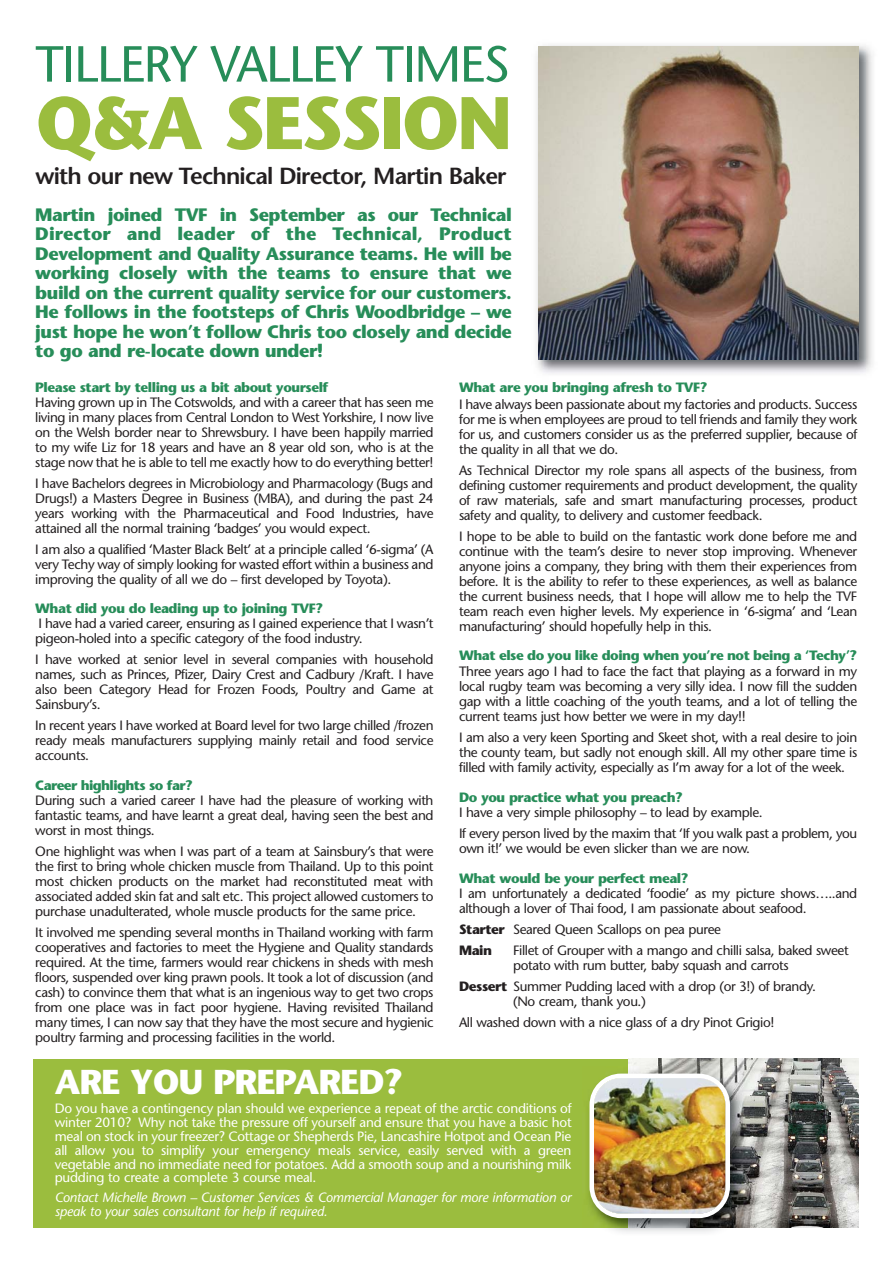
<style>
.page{position:relative;width:893px;height:1263px;background:#fff}
.page>*{position:absolute;margin:0;border:0;box-sizing:border-box;transform-origin:0 0}
.t1{font:700 74.25px "Stone Sans";letter-spacing:-.03em;color:#9bbd3e}
.t2{font:50.55px "Stone Sans";letter-spacing:-.03em;color:#278d59}
.t3{font:700 34.5px "Stone Sans";letter-spacing:-.03em;color:#fff}
.t4{font:600 23.25px "Stone Sans";letter-spacing:-.035em;color:#231f20}
.t5{font:700 18px/19.5px "Stone Sans";letter-spacing:-.025em;color:#278d59;text-align:justify}
.t6{font:13.5px/15px "Stone Sans";letter-spacing:-.03em;color:#231f20;text-align:justify}
.t7{font:13.5px/14px "Stone Sans";letter-spacing:-.015em;color:#fff;text-align:justify}
.t8{font:700 13.5px "Stone Sans";letter-spacing:-.03em;color:#278d59}
.t9{font:italic 13.5px/14px "Stone Sans";letter-spacing:-.015em;color:#fff}
.s1{font-weight:700}
</style>
<div class="page">
<img style="left:536px;top:45px;width:337px;height:329px">
<img style="left:538px;top:46px;width:321px;height:314px">
<div style="left:34px;top:1059px;width:825px;height:168px;background:#9bbd3e"></div>
<img style="left:628px;top:1059px;width:231px;height:168px">
<img style="left:583px;top:1067px;width:166px;height:165px">
<img style="left:589px;top:1074px;width:141px;height:144px">
<h2 class="t2" style="left:35px;top:44px;width:476px">TILLERY VALLEY TIMES</h2>
<h1 class="t1" style="left:35px;top:94px;width:478px">Q&amp;A SESSION</h1>
<h3 class="t4" style="left:35px;top:167px;width:473px">with our new Technical Director, Martin Baker</h3>
<p class="t5" style="left:35px;top:207px;width:478px">Martin joined TVF in September as our Technical Director and leader of the Technical, Product Development and Quality Assurance teams. He will be working closely with the teams to ensure that we build on the current quality service for our customers.<br>He follows in the footsteps of Chris Woodbridge – we just hope he won’t follow Chris too closely and decide to go and re-locate down under!</p>
<p class="t8" style="left:35px;top:382px;width:295px">Please start by telling us a bit about yourself</p>
<p class="t6" style="left:35px;top:397px;width:400px">Having grown up in The Cotswolds, and with a career that has seen me living in many places from Central London to West Yorkshire, I now live on the Welsh border near to Shrewsbury. I have been happily married to my wife Liz for 18 years and have an 8 year old son, who is at the stage now that he is able to tell me exactly how to do everything better!</p>
<p class="t6" style="left:35px;top:478px;width:400px">I have Bachelors degrees in Microbiology and Pharmacology (Bugs and Drugs!) a Masters Degree in Business (MBA), and during the past 24 years working with the Pharmaceutical and Food Industries, have attained all the normal training ‘badges’ you would expect.</p>
<p class="t6" style="left:35px;top:544px;width:400px">I am also a qualified ‘Master Black Belt’ at a principle called ‘6-sigma’ (A very Techy way of simply looking for wasted effort within a business and improving the quality of all we do – first developed by Toyota).</p>
<p class="t8" style="left:35px;top:603px;width:289px">What did you do leading up to joining TVF?</p>
<p class="t6" style="left:35px;top:617px;width:400px">I have had a varied career, ensuring as I gained experience that I wasn’t pigeon-holed into a specific category of the food industry.</p>
<p class="t6" style="left:35px;top:653px;width:400px">I have worked at senior level in several companies with household names, such as Princes, Pfizer, Dairy Crest and Cadbury /Kraft. I have also been Category Head for Frozen Foods, Poultry and Game at Sainsbury’s.</p>
<p class="t6" style="left:35px;top:719px;width:400px">In recent years I have worked at Board level for two large chilled /frozen ready meals manufacturers supplying mainly retail and food service accounts.</p>
<p class="t8" style="left:35px;top:780px;width:159px">Career highlights so far?</p>
<p class="t6" style="left:35px;top:794px;width:400px">During such a varied career I have had the pleasure of working with fantastic teams, and have learnt a great deal, having seen the best and worst in most things.</p>
<p class="t6" style="left:35px;top:845px;width:400px">One highlight was when I was part of a team at Sainsbury’s that were the first to bring whole chicken muscle from Thailand. Up to this point most chicken products on the market had reconstituted meat with associated added skin fat and salt etc. This project allowed customers to purchase unadulterated, whole muscle products for the same price.</p>
<p class="t6" style="left:35px;top:926px;width:400px">It involved me spending several months in Thailand working with farm cooperatives and factories to meet the Hygiene and Quality standards required. At the time, farmers would rear chickens in sheds with mesh floors, suspended over king prawn pools. It took a lot of discussion (and cash) to convince them that what is an ingenious way to get two crops from one place was in fact poor hygiene. Having revisited Thailand many times, I can now say that they have the most secure and hygienic poultry farming and processing facilities in the world.</p>
<p class="t8" style="left:459px;top:382px;width:250px">What are you bringing afresh to TVF?</p>
<p class="t6" style="left:459px;top:398px;width:400px">I have always been passionate about my factories and products. Success for me is when employees are proud to tell friends and family they work for us, and customers consider us as the preferred supplier, because of the quality in all that we do.</p>
<p class="t6" style="left:459px;top:464px;width:400px">As Technical Director my role spans all aspects of the business, from defining customer requirements and product development, the quality of raw materials, safe and smart manufacturing processes, product safety and quality, to delivery and customer feedback.</p>
<p class="t6" style="left:459px;top:530px;width:400px">I hope to be able to build on the fantastic work done before me and continue with the team’s desire to never stop improving. Whenever anyone joins a company, they bring with them their experiences from before. It is the ability to refer to these experiences, as well as balance the current business needs, that I hope will allow me to help the TVF team reach even higher levels. My experience in ‘6-sigma’ and ‘Lean manufacturing’ should hopefully help in this.</p>
<p class="t8" style="left:459px;top:650px;width:400px">What else do you like doing when you’re not being a ‘Techy’?</p>
<p class="t6" style="left:459px;top:666px;width:400px">Three years ago I had to face the fact that playing as a forward in my local rugby team was becoming a very silly idea. I now fill the sudden gap with a little coaching of the youth teams, and a lot of telling the current teams just how better we were in my day!!</p>
<p class="t6" style="left:459px;top:732px;width:400px">I am also a very keen Sporting and Skeet shot, with a real desire to join the county team, but sadly not enough skill. All my other spare time is filled with family activity, especially as I’m away for a lot of the week.</p>
<p class="t8" style="left:459px;top:792px;width:225px">Do you practice what you preach?</p>
<p class="t6" style="left:459px;top:803px;width:400px;line-height:21px">I have a very simple philosophy – to lead by example.<br>If every person lived by the maxim that ‘If you walk past a problem, you</p>
<p class="t6" style="left:459px;top:842px;width:293px">own it!’ we would be even slicker than we are now.</p>
<p class="t8" style="left:459px;top:873px;width:231px">What would be your perfect meal?</p>
<p class="t6" style="left:459px;top:887px;width:400px">I am unfortunately a dedicated ‘foodie’ as my picture shows…..and although a lover of Thai food, I am passionate about seafood.</p>
<p class="t6" style="left:459px;top:920px;width:263px;line-height:21px"><span class="s1">Starter</span> Seared Queen Scallops on pea puree<br><span class="s1">Main</span></p>
<p class="t6" style="left:513px;top:944px;width:337px">Fillet of Grouper with a mango and chilli salsa, baked sweet potato with rum butter, baby squash and carrots</p>
<p class="t6" style="left:513px;top:980px;width:304px;text-indent:-54px"><span class="s1">Dessert</span> Summer Pudding laced with a drop (or 3!) of brandy. (No cream, thank you.)</p>
<p class="t6" style="left:459px;top:1016px;width:317px">All washed down with a nice glass of a dry Pinot Grigio!</p>
<h3 class="t3" style="left:55px;top:1068px;width:350px">ARE YOU PREPARED?</h3>
<p class="t7" style="left:55px;top:1103px;width:518px">Do you have a contingency plan should we experience a repeat of the arctic conditions of winter 2010? Why not take the pressure off yourself and ensure that you have a basic hot meal on stock in your freezer? Cottage or Shepherds Pie, Lancashire Hotpot and Ocean Pie all allow you to simplify your emergency meals service, easily served with a green vegetable and no immediate need for potatoes. Add a smooth soup and a nourishing milk pudding to create a complete 3 course meal.</p>
<p class="t9" style="left:55px;top:1192px;width:518px">Contact Michelle Brown – Customer Services &amp; Commercial Manager for more information or speak to your sales consultant for help if required.</p>
</div>
